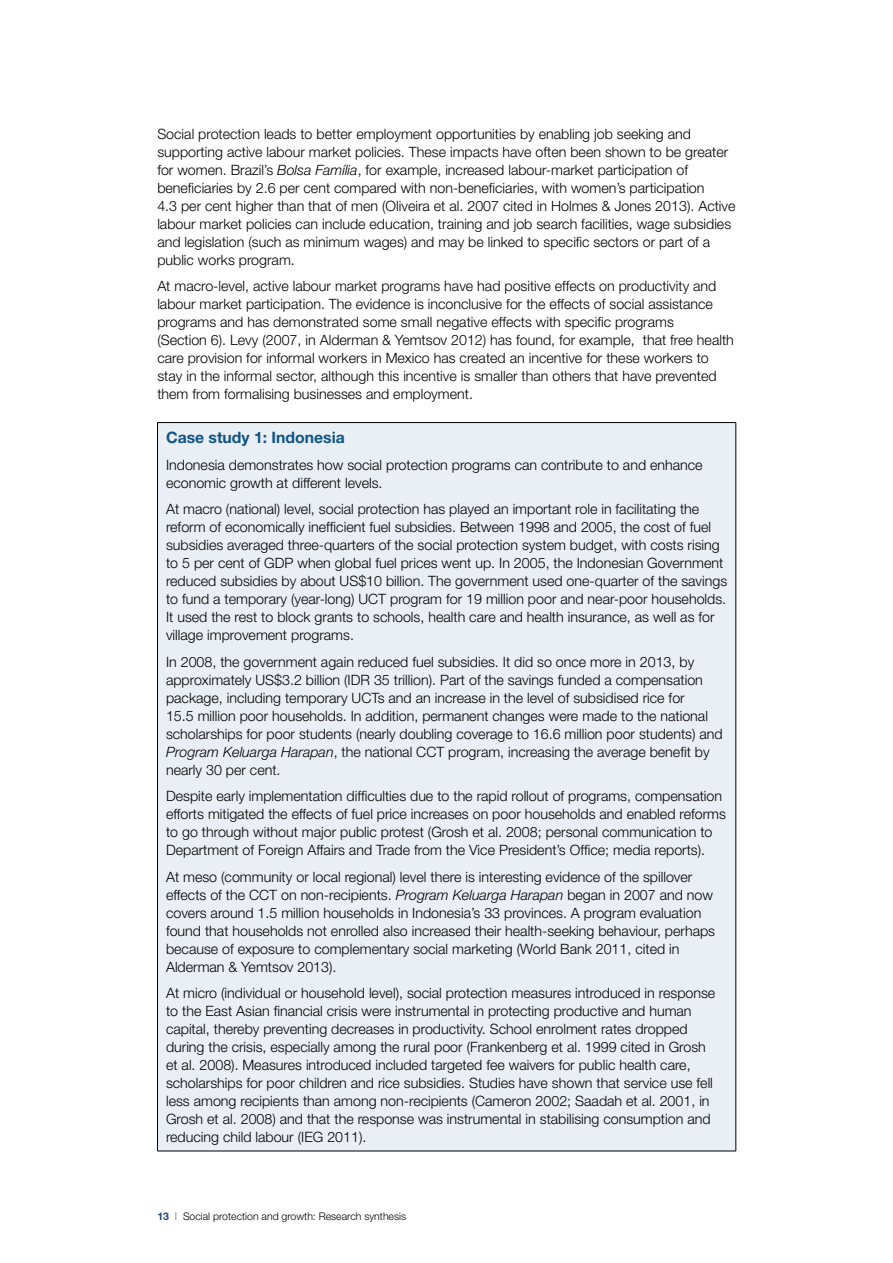
<style>
.page{position:relative;width:893px;height:1263px;background:#fff}
.page>*{position:absolute;margin:0;border:0;box-sizing:border-box;transform-origin:0 0}
.t1{font:700 15.75px "Helvetica Neue";color:#0f5483}
.body{font:300 14.25px/18px "Helvetica Neue";color:#000}
.t2{font:300 10.5px "Helvetica Neue";color:#000}
.s1{font-style:italic}
.s2{font-weight:700;color:#1d457e}
.s3{font-weight:100}
</style>
<div class="page">
<div style="left:158px;top:423px;width:578px;height:728px;background:#eaeff5"></div>
<hr style="left:157px;top:422px;width:579px;height:1px;background:#000">
<hr style="left:157px;top:423px;width:1px;height:728px;background:#000">
<hr style="left:736px;top:423px;width:1px;height:728px;background:#000">
<hr style="left:157px;top:1151px;width:579px;height:1px;background:#000">
<p class="body" style="left:157px;top:124px;width:580px">Social protection leads to better employment opportunities by enabling job seeking and supporting active labour market policies. These impacts have often been shown to be greater for women. Brazil’s <span class="s1">Bolsa Família</span>, for example, increased labour-market participation of beneficiaries by 2.6 per cent compared with non-beneficiaries, with women’s participation<br>4.3 per cent higher than that of men (Oliveira et al. 2007 cited in Holmes &amp; Jones 2013). Active labour market policies can include education, training and job search facilities, wage subsidies and legislation (such as minimum wages) and may be linked to specific sectors or part of a public works program.</p>
<p class="body" style="left:157px;top:277px;width:578px">At macro-level, active labour market programs have had positive effects on productivity and labour market participation. The evidence is inconclusive for the effects of social assistance programs and has demonstrated some small negative effects with specific programs<br>(Section 6). Levy (2007, in Alderman &amp; Yemtsov 2012) has found, for example, that free health care provision for informal workers in Mexico has created an incentive for these workers to stay in the informal sector, although this incentive is smaller than others that have prevented them from formalising businesses and employment.</p>
<h3 class="t1" style="left:166px;top:428px;width:180px">Case study 1: Indonesia</h3>
<p class="body" style="left:166px;top:455px;width:538px">Indonesia demonstrates how social protection programs can contribute to and enhance economic growth at different levels.</p>
<p class="body" style="left:166px;top:500px;width:563px">At macro (national) level, social protection has played an important role in facilitating the reform of economically inefficient fuel subsidies. Between 1998 and 2005, the cost of fuel subsidies averaged three-quarters of the social protection system budget, with costs rising to 5 per cent of GDP when global fuel prices went up. In 2005, the Indonesian Government reduced subsidies by about US$10 billion. The government used one-quarter of the savings to fund a temporary (year-long) UCT program for 19 million poor and near-poor households.<br>It used the rest to block grants to schools, health care and health insurance, as well as for village improvement programs.</p>
<p class="body" style="left:166px;top:652px;width:558px">In 2008, the government again reduced fuel subsidies. It did so once more in 2013, by approximately US$3.2 billion (IDR 35 trillion). Part of the savings funded a compensation package, including temporary UCTs and an increase in the level of subsidised rice for<br>15.5 million poor households. In addition, permanent changes were made to the national scholarships for poor students (nearly doubling coverage to 16.6 million poor students) and <span class="s1">Program Keluarga Harapan</span>, the national CCT program, increasing the average benefit by nearly 30 per cent.</p>
<p class="body" style="left:166px;top:787px;width:561px">Despite early implementation difficulties due to the rapid rollout of programs, compensation efforts mitigated the effects of fuel price increases on poor households and enabled reforms to go through without major public protest (Grosh et al. 2008; personal communication to Department of Foreign Affairs and Trade from the Vice President’s Office; media reports).</p>
<p class="body" style="left:166px;top:867px;width:551px">At meso (community or local regional) level there is interesting evidence of the spillover effects of the CCT on non-recipients. <span class="s1">Program Keluarga Harapan</span> began in 2007 and now covers around 1.5 million households in Indonesia’s 33 provinces. A program evaluation found that households not enrolled also increased their health-seeking behaviour, perhaps because of exposure to complementary social marketing (World Bank 2011, cited in Alderman &amp; Yemtsov 2013).</p>
<p class="body" style="left:166px;top:984px;width:551px">At micro (individual or household level), social protection measures introduced in response to the East Asian financial crisis were instrumental in protecting productive and human capital, thereby preventing decreases in productivity. School enrolment rates dropped during the crisis, especially among the rural poor (Frankenberg et al. 1999 cited in Grosh et al. 2008). Measures introduced included targeted fee waivers for public health care, scholarships for poor children and rice subsidies. Studies have shown that service use fell less among recipients than among non-recipients (Cameron 2002; Saadah et al. 2001, in Grosh et al. 2008) and that the response was instrumental in stabilising consumption and reducing child labour (IEG 2011).</p>
<p class="t2" style="left:157px;top:1210px;width:250px"><span class="s2">13</span> <span class="s3">|</span> Social protection and growth: Research synthesis</p>
</div>
